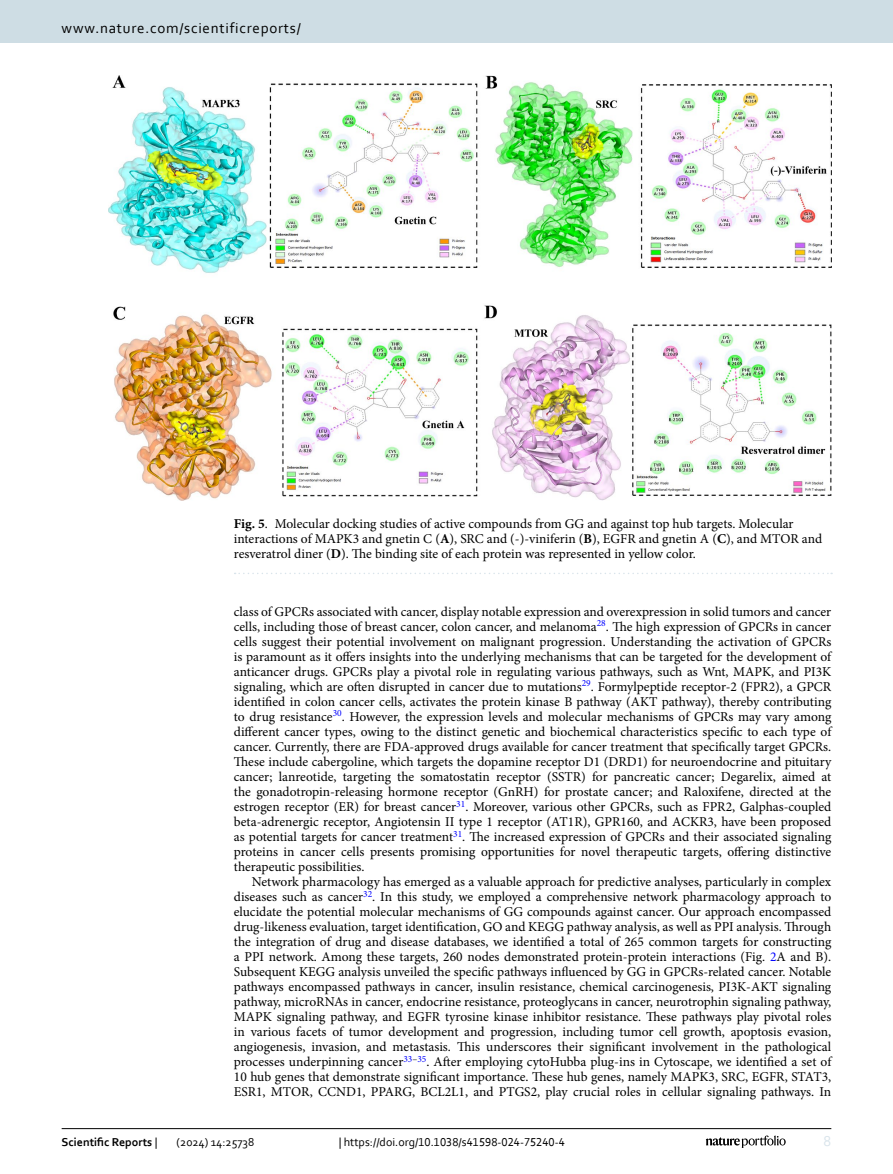
<style>
.page{position:relative;width:893px;height:1174px;background:#fff}
.page>*{position:absolute;margin:0;border:0;box-sizing:border-box;transform-origin:0 0}
.t1{font:15px "Corbel";letter-spacing:.05em;color:#000}
.t2{font:15px "Corbel";color:#d9e4eb}
.Body_Text{font:13.5px/15px "Minion Pro";color:#000;text-align:justify}
.Body_Text_Indent{font:13.5px/15px "Minion Pro";color:#000;text-align:justify}
.Figure_Caption{font:13.5px/15px "Minion Pro";color:#000}
.t3{font:12px "Corbel";color:#000}
.t4{font:700 12px "Corbel";color:#000}
.s1{font-weight:700}
.s2{color:#00f}
.s3{font-weight:400}
</style>
<div class="page">
<img style="left:108px;top:76px;width:723px;height:424px">
<svg style="left:235px;top:572px;width:597px;height:2px"></svg>
<hr style="left:62px;top:1128px;width:769px;height:1px;background:#000">
<svg style="left:706px;top:1135px;width:80px;height:12px"></svg>
<div style="left:0;top:0;width:893px;height:43px;background:#cedde4"></div>
<p class="t1" style="left:62px;top:18px;width:241px">www.nature.com/scientificreports/</p>
<p class="Figure_Caption" style="left:234px;top:516px;width:590px"><span class="s1">Fig. 5</span>. Molecular docking studies of active compounds from GG and against top hub targets. Molecular interactions of MAPK3 and gnetin C (<span class="s1">A</span>), SRC and (-)-viniferin (<span class="s1">B</span>), EGFR and gnetin A (<span class="s1">C</span>), and MTOR and resveratrol diner (<span class="s1">D</span>). The binding site of each protein was represented in yellow color.</p>
<p class="Body_Text" style="left:234px;top:604px;width:599px">class of GPCRs associated with cancer, display notable expression and overexpression in solid tumors and cancer cells, including those of breast cancer, colon cancer, and melanoma<sup>28</sup>. The high expression of GPCRs in cancer cells suggest their potential involvement on malignant progression. Understanding the activation of GPCRs is paramount as it offers insights into the underlying mechanisms that can be targeted for the development of anticancer drugs. GPCRs play a pivotal role in regulating various pathways, such as Wnt, MAPK, and PI3K signaling, which are often disrupted in cancer due to mutations<sup>29</sup>. Formylpeptide receptor-2 (FPR2), a GPCR identified in colon cancer cells, activates the protein kinase B pathway (AKT pathway), thereby contributing to drug resistance<sup>30</sup>. However, the expression levels and molecular mechanisms of GPCRs may vary among different cancer types, owing to the distinct genetic and biochemical characteristics specific to each type of cancer. Currently, there are FDA-approved drugs available for cancer treatment that specifically target GPCRs.<br>These include cabergoline, which targets the dopamine receptor D1 (DRD1) for neuroendocrine and pituitary cancer; lanreotide, targeting the somatostatin receptor (SSTR) for pancreatic cancer; Degarelix, aimed at the gonadotropin-releasing hormone receptor (GnRH) for prostate cancer; and Raloxifene, directed at the estrogen receptor (ER) for breast cancer<sup>31</sup>. Moreover, various other GPCRs, such as FPR2, Galphas-coupled beta-adrenergic receptor, Angiotensin II type 1 receptor (AT1R), GPR160, and ACKR3, have been proposed as potential targets for cancer treatment<sup>31</sup>. The increased expression of GPCRs and their associated signaling proteins in cancer cells presents promising opportunities for novel therapeutic targets, offering distinctive therapeutic possibilities.</p>
<p class="Body_Text_Indent" style="left:234px;top:874px;width:599px;text-indent:18px">Network pharmacology has emerged as a valuable approach for predictive analyses, particularly in complex diseases such as cancer<sup>32</sup>. In this study, we employed a comprehensive network pharmacology approach to elucidate the potential molecular mechanisms of GG compounds against cancer. Our approach encompassed drug-likeness evaluation, target identification, GO and KEGG pathway analysis, as well as PPI analysis. Through the integration of drug and disease databases, we identified a total of 265 common targets for constructing a PPI network. Among these targets, 260 nodes demonstrated protein-protein interactions (Fig. <span class="s2">2</span>A and B).<br>Subsequent KEGG analysis unveiled the specific pathways influenced by GG in GPCRs-related cancer. Notable pathways encompassed pathways in cancer, insulin resistance, chemical carcinogenesis, PI3K-AKT signaling pathway, microRNAs in cancer, endocrine resistance, proteoglycans in cancer, neurotrophin signaling pathway, MAPK signaling pathway, and EGFR tyrosine kinase inhibitor resistance. These pathways play pivotal roles in various facets of tumor development and progression, including tumor cell growth, apoptosis evasion, angiogenesis, invasion, and metastasis. This underscores their significant involvement in the pathological processes underpinning cancer<sup>33</sup><sup>–</sup><sup>35</sup>. After employing cytoHubba plug-ins in Cytoscape, we identified a set of 10 hub genes that demonstrate significant importance. These hub genes, namely MAPK3, SRC, EGFR, STAT3, ESR1, MTOR, CCND1, PPARG, BCL2L1, and PTGS2, play crucial roles in cellular signaling pathways. In</p>
<p class="t4" style="left:62px;top:1134px;width:97px">Scientific Reports <span class="s3">|</span></p>
<p class="t3" style="left:177px;top:1134px;width:79px">(2024) 14:25738</p>
<p class="t3" style="left:339px;top:1134px;width:228px">| https://doi.org/10.1038/s41598-024-75240-4</p>
<p class="t2" style="left:824px;top:1132px;width:9px">8</p>
</div>
